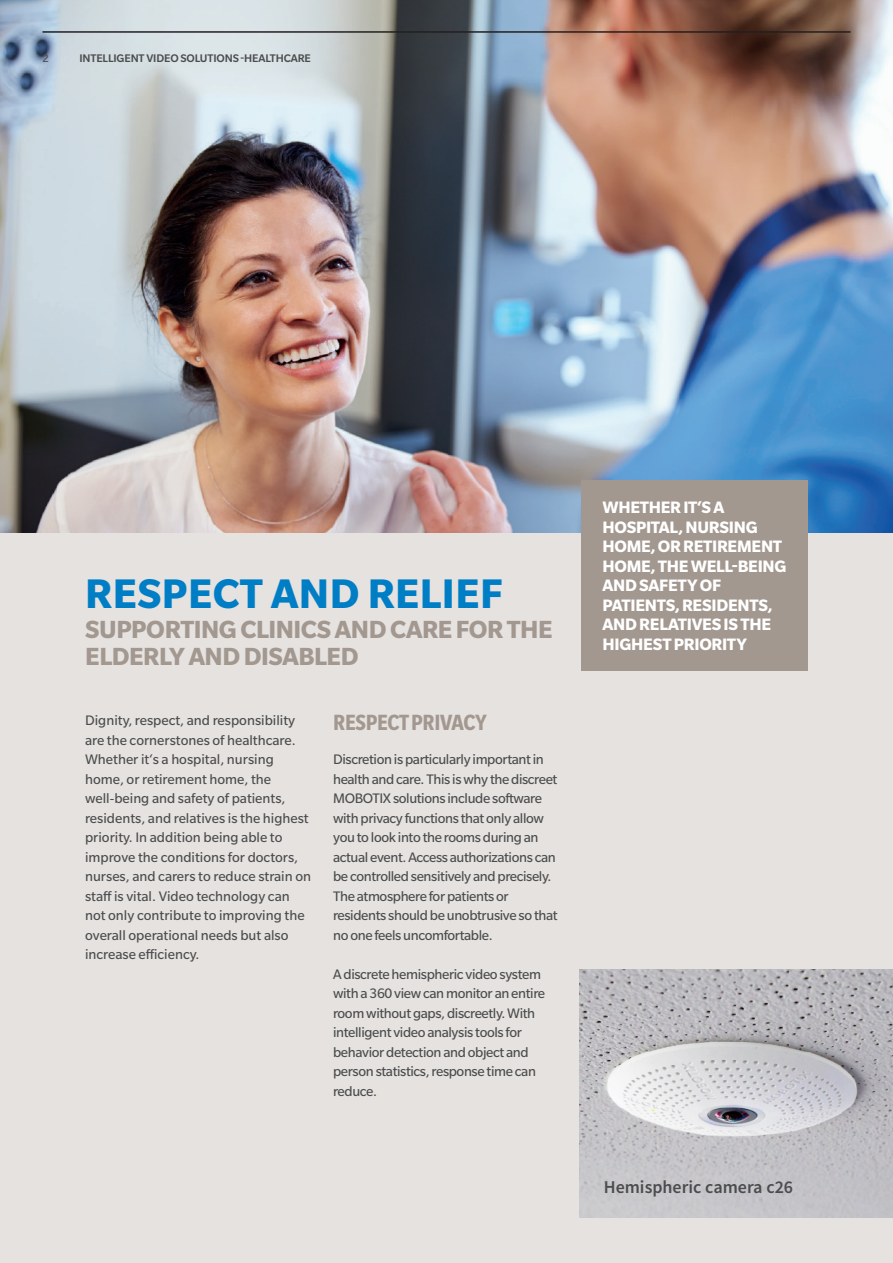
<style>
.page{position:relative;width:893px;height:1263px;background:#e5e2e0}
.page>*{position:absolute;margin:0;border:0;box-sizing:border-box;transform-origin:0 0}
.t1{font:700 45px "Slate Pro";letter-spacing:.01em;color:#007ec5}
.t2{font:700 27px/27px "Slate Pro";letter-spacing:-.015em;color:#a39890}
.t3{font:700 condensed 24px "Slate Pro";letter-spacing:-.01em;color:#a39890}
.t4{font:700 18px/19.5px "Slate Pro";letter-spacing:-.015em;color:#fff}
.t5{font:600 18px "Source Sans Pro";color:#4b4c4d}
.t6{font:15px/19.5px "Slate Pro";letter-spacing:-.025em;color:#4b4c4d}
.t7{font:15px/19.5px "Slate Pro";color:#4b4c4d}
.t8{font:500 12px "Slate Pro";letter-spacing:-.01em;color:#4b4c4d}
.t9{font:12px "Slate Pro";color:#4b4c4d}
</style>
<div class="page">
<img style="left:0;top:0;width:893px;height:533px">
<img style="left:579px;top:969px;width:314px;height:249px">
<div style="left:581px;top:480px;width:227px;height:191px;background:#a39890"></div>
<hr style="left:43px;top:32px;width:807px;height:1px;background:#231f20">
<p class="t9" style="left:43px;top:52px;width:8px">2</p>
<p class="t8" style="left:79px;top:52px;width:233px">INTELLIGENT VIDEO SOLUTIONS -HEALTHCARE</p>
<h1 class="t1" style="left:85px;top:569px;width:419px">RESPECT AND RELIEF</h1>
<h2 class="t2" style="left:85px;top:616px;width:469px">SUPPORTING CLINICS AND CARE FOR THE<br>ELDERLY AND DISABLED</h2>
<p class="t7" style="left:85px;top:711px;width:228px">Dignity, respect, and responsibility are the cornerstones of healthcare.<br>Whether it‘s a hospital, nursing home, or retirement home, the well-being and safety of patients, residents, and relatives is the highest priority. In addition being able to improve the conditions for doctors, nurses, and carers to reduce strain on staff is vital. Video technology can not only contribute to improving the overall operational needs but also increase efficiency.</p>
<h3 class="t3" style="left:333px;top:709px;width:155px">RESPECT PRIVACY</h3>
<p class="t6" style="left:333px;top:750px;width:226px">Discretion is particularly important in health and care. This is why the discreet MOBOTIX solutions include software with privacy functions that only allow you to look into the rooms during an actual event. Access authorizations can be controlled sensitively and precisely.<br>The atmosphere for patients or residents should be unobtrusive so that no one feels uncomfortable.</p>
<p class="t6" style="left:333px;top:964px;width:214px">A discrete hemispheric video system with a 360 view can monitor an entire room without gaps, discreetly. With intelligent video analysis tools for behavior detection and object and person statistics, response time can reduce.</p>
<p class="t4" style="left:602px;top:497px;width:186px">WHETHER IT‘S A<br>HOSPITAL, NURSING<br>HOME, OR RETIREMENT<br>HOME, THE WELL-BEING<br>AND SAFETY OF<br>PATIENTS, RESIDENTS,<br>AND RELATIVES IS THE<br>HIGHEST PRIORITY</p>
<p class="t5" style="left:604px;top:1176px;width:191px">Hemispheric camera c26</p>
</div>
